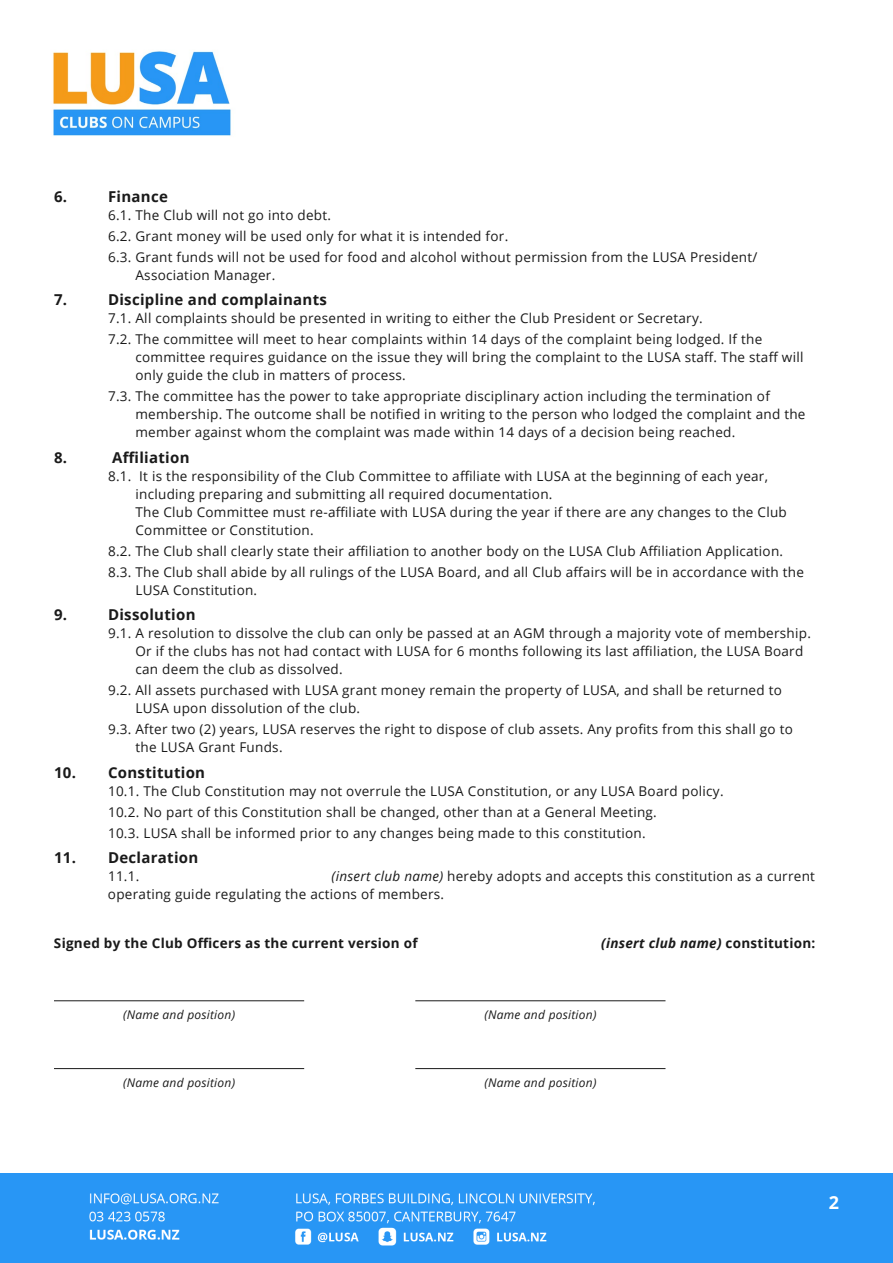
<style>
.page{position:relative;width:893px;height:1263px;background:#fff}
.page>*{position:absolute;margin:0;border:0;box-sizing:border-box;transform-origin:0 0}
.t1{font:700 18px "Open Sans";color:#fff}
.t2{font:700 15px "Open Sans";letter-spacing:.02em;color:#1a1a1a}
.t3{font:13.5px/18px "Open Sans";letter-spacing:.02em;color:#1a1a1a}
.t4{font:700 13.5px "Open Sans";letter-spacing:.02em;color:#1a1a1a}
.t5{font:italic 700 13.5px "Open Sans";letter-spacing:.02em;color:#1a1a1a}
.t6{font:italic 12px "Open Sans";letter-spacing:.02em;color:#1a1a1a}
.s1{font-style:italic}
.s2{font-style:normal}
</style>
<div class="page">
<img style="left:53px;top:51px;width:178px;height:85px">
<img style="left:0;top:1173px;width:893px;height:90px">
<hr style="left:54px;top:1000px;width:250px;height:1px;background:#1a1a1a">
<hr style="left:54px;top:1068px;width:250px;height:1px;background:#1a1a1a">
<hr style="left:415px;top:1068px;width:250px;height:1px;background:#1a1a1a">
<hr style="left:415px;top:1000px;width:250px;height:1px;background:#1a1a1a">
<p class="t2" style="left:54px;top:186px;width:15px">6.</p>
<p class="t2" style="left:108px;top:186px;width:61px">Finance</p>
<p class="t3" style="left:108px;top:204px;width:651px;line-height:21px">6.1. The Club will not go into debt.<br>6.2. Grant money will be used only for what it is intended for.<br>6.3. Grant funds will not be used for food and alcohol without permission from the LUSA President/</p>
<p class="t3" style="left:135px;top:266px;width:141px">Association Manager.</p>
<p class="t2" style="left:54px;top:289px;width:15px">7.</p>
<p class="t2" style="left:108px;top:289px;width:220px">Discipline and complainants</p>
<p class="t3" style="left:108px;top:308px;width:656px;line-height:21px">7.1. All complaints should be presented in writing to either the Club President or Secretary.<br>7.2. The committee will meet to hear complaints within 14 days of the complaint being lodged. If the</p>
<p class="t3" style="left:135px;top:348px;width:669px">committee requires guidance on the issue they will bring the complaint to the LUSA staff. The staff will only guide the club in matters of process.</p>
<p class="t3" style="left:135px;top:387px;width:671px;text-indent:-27px">7.3. The committee has the power to take appropriate disciplinary action including the termination of membership. The outcome shall be notified in writing to the person who lodged the complaint and the member against whom the complaint was made within 14 days of a decision being reached.</p>
<p class="t2" style="left:54px;top:447px;width:15px">8.</p>
<p class="t2" style="left:112px;top:447px;width:79px">Affiliation</p>
<p class="t3" style="left:135px;top:467px;width:653px;text-indent:-27px">8.1. It is the responsibility of the Club Committee to affiliate with LUSA at the beginning of each year, including preparing and submitting all required documentation.<br>The Club Committee must re-affiliate with LUSA during the year if there are any changes to the Club Committee or Constitution.</p>
<p class="t3" style="left:108px;top:540px;width:697px;line-height:21px">8.2. The Club shall clearly state their affiliation to another body on the LUSA Club Affiliation Application.<br>8.3. The Club shall abide by all rulings of the LUSA Board, and all Club affairs will be in accordance with the</p>
<p class="t3" style="left:135px;top:581px;width:123px">LUSA Constitution.</p>
<p class="t2" style="left:54px;top:604px;width:15px">9.</p>
<p class="t2" style="left:108px;top:604px;width:89px">Dissolution</p>
<p class="t3" style="left:135px;top:624px;width:677px;text-indent:-27px">9.1. A resolution to dissolve the club can only be passed at an AGM through a majority vote of membership.<br>Or if the clubs has not had contact with LUSA for 6 months following its last affiliation, the LUSA Board can deem the club as dissolved.</p>
<p class="t3" style="left:135px;top:681px;width:648px;text-indent:-27px">9.2. All assets purchased with LUSA grant money remain the property of LUSA, and shall be returned to<br>LUSA upon dissolution of the club.</p>
<p class="t3" style="left:135px;top:720px;width:659px;text-indent:-27px">9.3. After two (2) years, LUSA reserves the right to dispose of club assets. Any profits from this shall go to the LUSA Grant Funds.</p>
<p class="t2" style="left:54px;top:762px;width:153px">10. Constitution</p>
<p class="t3" style="left:108px;top:780px;width:617px;line-height:21px">10.1. The Club Constitution may not overrule the LUSA Constitution, or any LUSA Board policy.<br>10.2. No part of this Constitution shall be changed, other than at a General Meeting.<br>10.3. LUSA shall be informed prior to any changes being made to this constitution.</p>
<p class="t2" style="left:54px;top:847px;width:146px">11. Declaration</p>
<p class="t3" style="left:108px;top:867px;width:33px">11.1.</p>
<p class="t3" style="left:108px;top:867px;width:708px;text-indent:224px"><span class="s1">(insert club name)</span> hereby adopts and accepts this constitution as a current operating guide regulating the actions of members.</p>
<p class="t4" style="left:54px;top:933px;width:365px">Signed by the Club Officers as the current version of</p>
<p class="t5" style="left:601px;top:933px;width:216px">(insert club name) <span class="s2">constitution:</span></p>
<p class="t6" style="left:123px;top:1006px;width:114px">(Name and position)</p>
<p class="t6" style="left:484px;top:1006px;width:114px">(Name and position)</p>
<p class="t6" style="left:123px;top:1074px;width:114px">(Name and position)</p>
<p class="t6" style="left:484px;top:1074px;width:114px">(Name and position)</p>
<h1 class="t1" style="left:829px;top:1190px;width:12px">2</h1>
</div>
